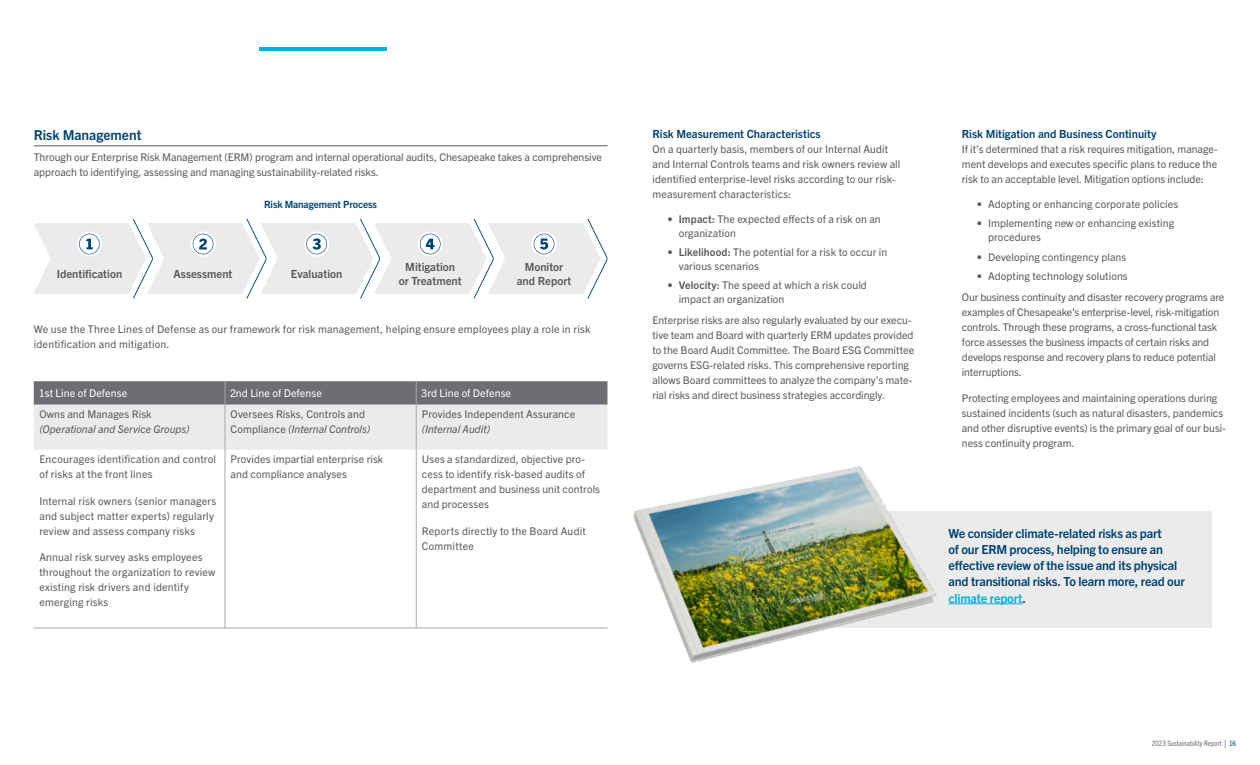
<style>
.page{position:relative;width:1260px;height:765px;background:#fff}
.page>*{position:absolute;margin:0;border:0;box-sizing:border-box;transform-origin:0 0}
.t1{font:700 13.75px "Trade Gothic Next LT Pro";color:#004270}
.t2{font:700 12.5px/16.2px "Trade Gothic Next LT Pro";letter-spacing:-.015em;color:#004270}
.t3{font:700 11.25px/13.8px "Trade Gothic Next LT Pro";color:#58595b;text-align:center}
.t4{font:700 11.25px "Trade Gothic Next LT Pro";color:#004270}
.t5{font:10.62px/15px "Trade Gothic Next LT Pro";letter-spacing:.005em;color:#58595b}
.t6{font:10.62px "Trade Gothic Next LT Pro";letter-spacing:.01em;color:#fff}
.t7{font:italic 10.62px "Trade Gothic Next LT Pro";letter-spacing:.005em;color:#58595b}
.t8{font:700 10px "Trade Gothic Next LT Pro";letter-spacing:-.01em;color:#004270}
.t9{font:condensed 7.5px "Trade Gothic Next LT Pro";color:#6e6f72}
.s1{font-style:italic}
.s2{font-weight:700}
.s3{color:#00aee0}
.s4{font-size:11.25px}
.s5{color:#004270}
</style>
<div class="page">
<hr style="left:260px;top:47px;width:127px;height:4px;background:#00aee0">
<hr style="left:34px;top:146px;width:574px;height:1px;background:#58595b">
<svg style="left:34px;top:381px;width:574px;height:69px;background:#c0c0c2"></svg>
<hr style="left:34px;top:404px;width:191px;height:1px;background:#a7a9ac">
<hr style="left:225px;top:405px;width:1px;height:45px;background:#a7a9ac">
<hr style="left:225px;top:404px;width:191px;height:1px;background:#a7a9ac">
<hr style="left:416px;top:405px;width:1px;height:45px;background:#a7a9ac">
<hr style="left:416px;top:404px;width:192px;height:1px;background:#a7a9ac">
<hr style="left:225px;top:450px;width:1px;height:178px;background:#a7a9ac">
<hr style="left:416px;top:450px;width:1px;height:178px;background:#a7a9ac">
<hr style="left:34px;top:628px;width:191px;height:1px;background:#a7a9ac">
<hr style="left:225px;top:628px;width:191px;height:1px;background:#a7a9ac">
<hr style="left:416px;top:628px;width:192px;height:1px;background:#a7a9ac">
<svg style="left:34px;top:219px;width:574px;height:80px"></svg>
<div style="left:745px;top:511px;width:466px;height:117px;background:#ebebec"></div>
<img style="left:598px;top:417px;width:381px;height:246px">
<hr style="left:949px;top:603px;width:74px;height:1px;background:#00aee0">
<p class="t1" style="left:34px;top:125px;width:109px">Risk Management</p>
<p class="t5" style="left:34px;top:149px;width:570px">Through our Enterprise Risk Management (ERM) program and internal operational audits, Chesapeake takes a comprehensive approach to identifying, assessing and managing sustainability-related risks.</p>
<p class="t8" style="left:264px;top:197px;width:115px">Risk Management Process</p>
<p class="t3" style="left:57px;top:266px;width:67px">Identification</p>
<p class="t3" style="left:174px;top:266px;width:60px">Assessment</p>
<p class="t3" style="left:291px;top:266px;width:53px">Evaluation</p>
<p class="t3" style="left:399px;top:259px;width:64px">Mitigation<br>or Treatment</p>
<p class="t3" style="left:517px;top:259px;width:56px">Monitor and Report</p>
<p class="t5" style="left:34px;top:321px;width:558px">We use the Three Lines of Defense as our framework for risk management, helping ensure employees play a role in risk identification and mitigation.</p>
<p class="t6" style="left:39px;top:386px;width:90px">1st Line of Defense</p>
<p class="t6" style="left:230px;top:386px;width:93px">2nd Line of Defense</p>
<p class="t6" style="left:421px;top:386px;width:91px">3rd Line of Defense</p>
<p class="t5" style="left:39px;top:406px;width:114px">Owns and Manages Risk</p>
<p class="t7" style="left:39px;top:422px;width:152px">(Operational and Service Groups)</p>
<p class="t5" style="left:231px;top:406px;width:141px">Oversees Risks, Controls and<br>Compliance <span class="s1">(Internal Controls)</span></p>
<p class="t5" style="left:422px;top:406px;width:155px">Provides Independent Assurance</p>
<p class="t7" style="left:422px;top:422px;width:70px">(Internal Audit)</p>
<p class="t5" style="left:39px;top:451px;width:178px">Encourages identification and control of risks at the front lines</p>
<p class="t5" style="left:39px;top:493px;width:178px">Internal risk owners (senior managers and subject matter experts) regularly review and assess company risks</p>
<p class="t5" style="left:39px;top:549px;width:178px">Annual risk survey asks employees throughout the organization to review existing risk drivers and identify emerging risks</p>
<p class="t5" style="left:231px;top:451px;width:154px">Provides impartial enterprise risk and compliance analyses</p>
<p class="t5" style="left:422px;top:451px;width:180px">Uses a standardized, objective pro&shy;cess to identify risk-based audits of department and business unit controls and processes</p>
<p class="t5" style="left:422px;top:523px;width:166px">Reports directly to the Board Audit<br>Committee</p>
<p class="t4" style="left:652px;top:126px;width:170px">Risk Measurement Characteristics</p>
<p class="t5" style="left:652px;top:141px;width:249px">On a quarterly basis, members of our Internal Audit and Internal Controls teams and risk owners review all identified enterprise-level risks according to our risk&shy;measurement characteristics:</p>
<p class="t5" style="left:679px;top:212px;width:204px;line-height:13.8px;text-indent:-11px"><span class="s2">• Impact:</span> The expected effects of a risk on an organization</p>
<p class="t5" style="left:679px;top:245px;width:210px;line-height:13.8px;text-indent:-11px"><span class="s2">• Likelihood:</span> The potential for a risk to occur in various scenarios</p>
<p class="t5" style="left:679px;top:278px;width:190px;line-height:13.8px;text-indent:-11px"><span class="s2">• Velocity:</span> The speed at which a risk could impact an organization</p>
<p class="t5" style="left:652px;top:312px;width:263px">Enterprise risks are also regularly evaluated by our execu&shy;tive team and Board with quarterly ERM updates provided to the Board Audit Committee. The Board ESG Committee governs ESG-related risks. This comprehensive reporting allows Board committees to analyze the company’s mate&shy;rial risks and direct business strategies accordingly.</p>
<p class="t4" style="left:962px;top:126px;width:196px">Risk Mitigation and Business Continuity</p>
<p class="t5" style="left:962px;top:141px;width:257px;text-align:justify">If it’s determined that a risk requires mitigation, manage&shy;ment develops and executes specific plans to reduce the risk to an acceptable level. Mitigation options include:</p>
<p class="t5" style="left:977px;top:196px;width:203px">• Adopting or enhancing corporate policies</p>
<p class="t5" style="left:988px;top:216px;width:188px;line-height:13.8px;text-indent:-11px">• Implementing new or enhancing existing procedures</p>
<p class="t5" style="left:977px;top:249px;width:151px">• Developing contingency plans</p>
<p class="t5" style="left:962px;top:265px;width:264px;line-height:20.6px;text-indent:15px">• Adopting technology solutions<br>Our business continuity and disaster recovery programs are</p>
<p class="t5" style="left:962px;top:304px;width:259px">examples of Chesapeake’s enterprise-level, risk-mitigation controls. Through these programs, a cross-functional task force assesses the business impacts of certain risks and develops response and recovery plans to reduce potential interruptions.</p>
<p class="t5" style="left:962px;top:390px;width:266px">Protecting employees and maintaining operations during sustained incidents (such as natural disasters, pandemics and other disruptive events) is the primary goal of our busi&shy;ness continuity program.</p>
<p class="t2" style="left:949px;top:524px;width:238px">We consider climate-related risks as part<br>of our ERM process, helping to ensure an effective review of the issue and its physical and transitional risks. To learn more, read our <span class="s3">climate report</span>.</p>
<p class="t9" style="left:1152px;top:739px;width:86px">2023 Sustainability Report <span class="s4">|</span> <span class="s5">16</span></p>
</div>
